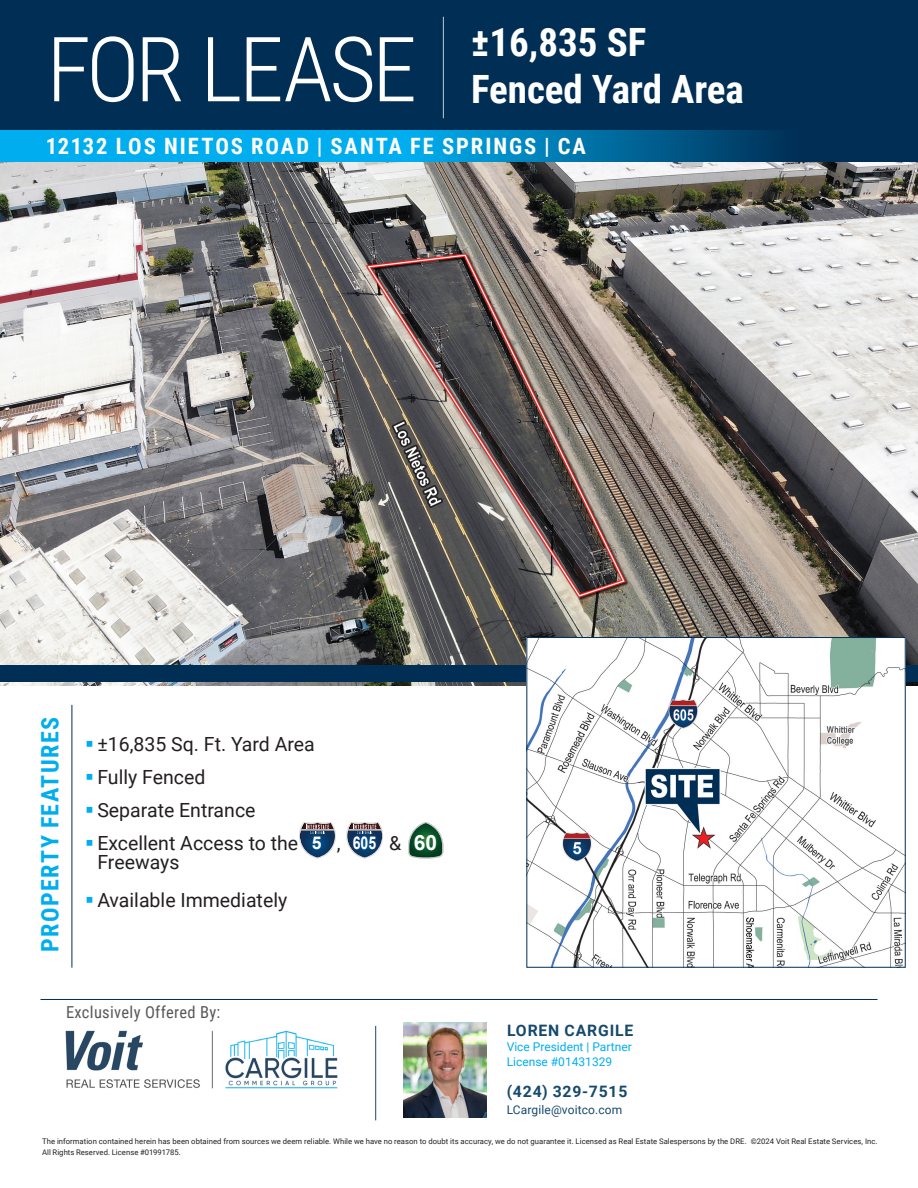
<style>
.page{position:relative;width:918px;height:1188px;background:#fff}
.page>*{position:absolute;margin:0;border:0;box-sizing:border-box;transform-origin:0 0}
.Title_2{font:300 90px "Roboto Condensed";letter-spacing:-.04em;color:#fff}
.Title_3{font:700 39px "Roboto Condensed";color:#fff}
.Subhead{font:700 24px "Roboto Condensed";letter-spacing:.06em;color:#00aeef}
.t1{font:700 22.5px "Roboto Condensed";letter-spacing:.085em;color:#fff}
.t2{font:700 21px "Arial";color:#fff}
.t3{font:19.5px "Roboto";color:#231f20}
.t4{font:700 17.55px "Arial";color:#fff;scale:.8 1}
.t5{font:700 17.55px "Arial";color:#fff}
.Exclusively{font:16.5px "Roboto Condensed";letter-spacing:.02em;color:#57585a}
.Broker_Name_small_X{font:700 15.75px "Roboto";letter-spacing:.055em;color:#164a6d}
.Broker_Info_small_x{font:12px "Roboto";color:#00aeef}
.Broker_Email_x{font:12px "Roboto";letter-spacing:.01em;color:#164a6d}
.Disclaimers{font:7.65px/10.5px "Roboto";letter-spacing:.005em;color:#231f20}
</style>
<div class="page">
<img style="left:0;top:162px;width:918px;height:524px">
<hr style="left:375px;top:1026px;width:1px;height:94px;background:#164a6d">
<img style="left:65px;top:1030px;width:273px;height:59px">
<img style="left:404px;top:1022px;width:82px;height:96px">
<div style="left:0;top:0;width:918px;height:162px;background:#002e54"></div>
<div style="left:0;top:665px;width:918px;height:17px;background:#002e54"></div>
<svg style="left:0;top:131px;width:772px;height:31px;background:#0091cc"></svg>
<img style="left:529px;top:639px;width:375px;height:327px">
<div style="left:527px;top:637px;width:379px;height:331px;border:1px solid #002e54"></div>
<hr style="left:443px;top:17px;width:1px;height:101px;background:#fff">
<hr style="left:40px;top:999px;width:838px;height:1px;background:#002e54">
<hr style="left:72px;top:705px;width:1px;height:263px;background:#002e54">
<svg style="left:299px;top:822px;width:37px;height:37px"></svg>
<svg style="left:346px;top:822px;width:37px;height:37px"></svg>
<svg style="left:408px;top:822px;width:35px;height:37px"></svg>
<p class="Title_2" style="left:47px;top:6px;width:372px">FOR LEASE</p>
<p class="Title_3" style="left:471px;top:15px;width:177px">±16,835 SF</p>
<p class="Title_3" style="left:471px;top:62px;width:275px">Fenced Yard Area</p>
<p class="t1" style="left:46px;top:130px;width:542px">12132 LOS NIETOS ROAD | SANTA FE SPRINGS | CA</p>
<p class="Subhead" style="left:33px;top:952px;width:236px;rotate:-90deg">PROPERTY FEATURES</p>
<p class="t3" style="left:97px;top:730px;width:219px">±16,835 Sq. Ft. Yard Area</p>
<p class="t3" style="left:97px;top:763px;width:110px">Fully Fenced</p>
<p class="t3" style="left:97px;top:796px;width:160px">Separate Entrance</p>
<p class="t3" style="left:97px;top:829px;width:202px">Excellent Access to the</p>
<h3 class="t5" style="left:312px;top:831px;width:11px">5</h3>
<h3 class="t4" style="left:353px;top:831px;width:31px">605</h3>
<p class="t3" style="left:337px;top:829px;width:5px">,</p>
<p class="t3" style="left:97px;top:849px;width:84px">Freeways</p>
<p class="t3" style="left:97px;top:886px;width:191px">Available Immediately</p>
<p class="t3" style="left:389px;top:829px;width:14px">&amp;</p>
<h3 class="t2" style="left:414px;top:828px;width:25px">60</h3>
<p class="Exclusively" style="left:66px;top:1001px;width:156px">Exclusively Offered By:</p>
<p class="Broker_Name_small_X" style="left:507px;top:1019px;width:128px">LOREN CARGILE</p>
<p class="Broker_Info_small_x" style="left:507px;top:1038px;width:127px">Vice President | Partner</p>
<p class="Broker_Info_small_x" style="left:507px;top:1053px;width:107px">License #01431329</p>
<p class="Broker_Name_small_X" style="left:507px;top:1080px;width:122px">(424) 329-7515</p>
<p class="Broker_Email_x" style="left:507px;top:1101px;width:117px">LCargile@voitco.com</p>
<p class="Disclaimers" style="left:42px;top:1136px;width:837px">The information contained herein has been obtained from sources we deem reliable. While we have no reason to doubt its accuracy, we do not guarantee it. Licensed as Real Estate Salespersons by the DRE. ©2024 Voit Real Estate Services, Inc.<br>All Rights Reserved. License #01991785.</p>
</div>
